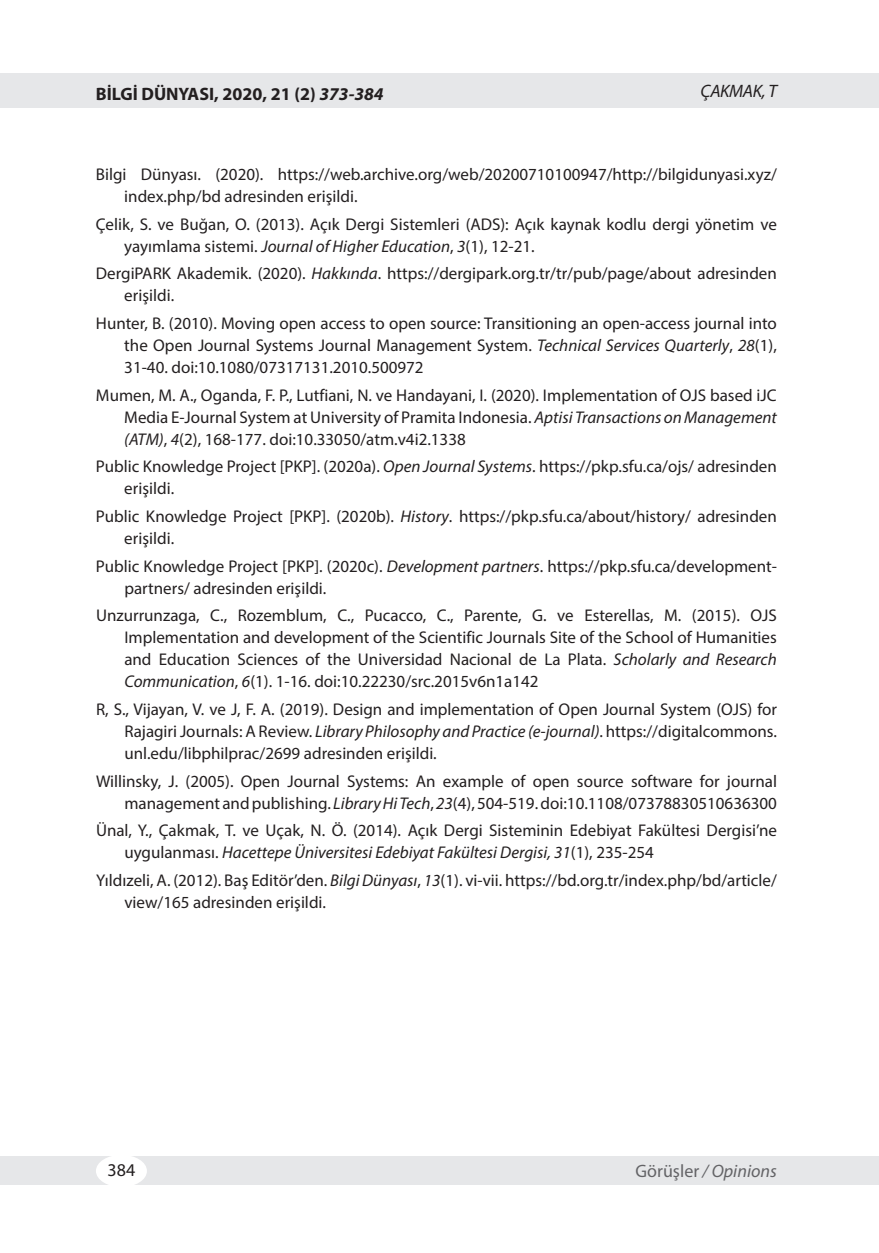
<style>
.page{position:relative;width:879px;height:1253px;background:#fff}
.page>*{position:absolute;margin:0;border:0;box-sizing:border-box;transform-origin:0 0}
.t1{font:700 18px "Myriad Pro";color:#231f20}
.t2{font:italic 18px "Myriad Pro";color:#636366}
.t3{font:italic 18px "Myriad Pro";letter-spacing:-.02em;color:#231f20}
.t4{font:18px "Myriad Pro";color:#231f20}
.t5{font:17px/22px "Myriad Pro";color:#231f20}
.s1{font-style:italic}
.s2{font-style:normal}
</style>
<div class="page">
<div style="left:0;top:74px;width:879px;height:34px;background:#e6e7e9"></div>
<div style="left:0;top:1156px;width:879px;height:28px;background:#e6e7e9"></div>
<div style="left:96px;top:1155px;width:51px;height:32px;background:#fff;border-radius:50%"></div>
<p class="t1" style="left:96px;top:82px;width:289px">BİLGİ DÜNYASI, 2020, 21 (2) <span class="s1">373-384</span></p>
<p class="t3" style="left:700px;top:80px;width:78px">ÇAKMAK, T</p>
<p class="t5" style="left:124px;top:163px;width:654px;text-indent:-28px">Bilgi Dünyası. (2020). https://web.archive.org/web/20200710100947/http://bilgidunyasi.xyz/ index.php/bd adresinden erişildi.</p>
<p class="t5" style="left:124px;top:213px;width:654px;text-indent:-28px">Çelik, S. ve Buğan, O. (2013). Açık Dergi Sistemleri (ADS): Açık kaynak kodlu dergi yönetim ve yayımlama sistemi. <span class="s1">Journal of Higher Education</span>, <span class="s1">3</span>(1), 12-21.</p>
<p class="t5" style="left:124px;top:262px;width:654px;text-indent:-28px">DergiPARK Akademik. (2020). <span class="s1">Hakkında</span>. https://dergipark.org.tr/tr/pub/page/about adresinden erişildi.</p>
<p class="t5" style="left:124px;top:312px;width:654px;text-align:justify;text-indent:-28px">Hunter, B. (2010). Moving open access to open source: Transitioning an open-access journal into the Open Journal Systems Journal Management System. <span class="s1">Technical Services Quarterly</span>, <span class="s1">28</span>(1), 31-40. doi:10.1080/07317131.2010.500972</p>
<p class="t5" style="left:124px;top:384px;width:654px;text-align:justify;text-indent:-28px">Mumen, M. A., Oganda, F. P., Lutfiani, N. ve Handayani, I. (2020). Implementation of OJS based iJC Media E-Journal System at University of Pramita Indonesia. <span class="s1">Aptisi Transactions on Management (ATM)</span>, <span class="s1">4</span>(2), 168-177. doi:10.33050/atm.v4i2.1338</p>
<p class="t5" style="left:124px;top:455px;width:654px;text-indent:-28px">Public Knowledge Project [PKP]. (2020a). <span class="s1">Open Journal Systems</span>. https://pkp.sfu.ca/ojs/ adresinden erişildi.</p>
<p class="t5" style="left:124px;top:505px;width:654px;text-indent:-28px">Public Knowledge Project [PKP]. (2020b). <span class="s1">History</span>. https://pkp.sfu.ca/about/history/ adresinden erişildi.</p>
<p class="t5" style="left:124px;top:555px;width:654px;text-indent:-28px">Public Knowledge Project [PKP]. (2020c). <span class="s1">Development partners</span>. https://pkp.sfu.ca/development&shy;partners/ adresinden erişildi.</p>
<p class="t5" style="left:124px;top:604px;width:654px;text-align:justify;text-indent:-28px">Unzurrunzaga, C., Rozemblum, C., Pucacco, C., Parente, G. ve Esterellas, M. (2015). OJS Implementation and development of the Scientific Journals Site of the School of Humanities and Education Sciences of the Universidad Nacional de La Plata. <span class="s1">Scholarly and Research Communication</span>, <span class="s1">6</span>(1). 1-16. doi:10.22230/src.2015v6n1a142</p>
<p class="t5" style="left:124px;top:698px;width:654px;text-align:justify;text-indent:-28px">R, S., Vijayan, V. ve J, F. A. (2019). Design and implementation of Open Journal System (OJS) for Rajagiri Journals: A Review. <span class="s1">Library Philosophy and Practice (e-journal)</span>. https://digitalcommons. unl.edu/libphilprac/2699 adresinden erişildi.</p>
<p class="t5" style="left:96px;top:770px;width:682px;text-align:right">Willinsky, J. (2005). Open Journal Systems: An example of open source software for journal management and publishing. <span class="s1">Library Hi Tech</span>, <span class="s1">23</span>(4), 504-519. doi:10.1108/07378830510636300</p>
<p class="t5" style="left:124px;top:819px;width:654px;text-indent:-28px">Ünal, Y., Çakmak, T. ve Uçak, N. Ö. (2014). Açık Dergi Sisteminin Edebiyat Fakültesi Dergisi’ne uygulanması. <span class="s1">Hacettepe Üniversitesi Edebiyat Fakültesi Dergisi, 31</span>(1), 235-254</p>
<p class="t5" style="left:124px;top:869px;width:654px;text-indent:-28px">Yıldızeli, A. (2012). Baş Editör’den. <span class="s1">Bilgi Dünyası</span>, <span class="s1">13</span>(1). vi-vii. https://bd.org.tr/index.php/bd/article/ view/165 adresinden erişildi.</p>
<p class="t4" style="left:108px;top:1159px;width:29px">384</p>
<p class="t2" style="left:635px;top:1160px;width:143px"><span class="s2">Görüşler</span> / Opinions</p>
</div>
